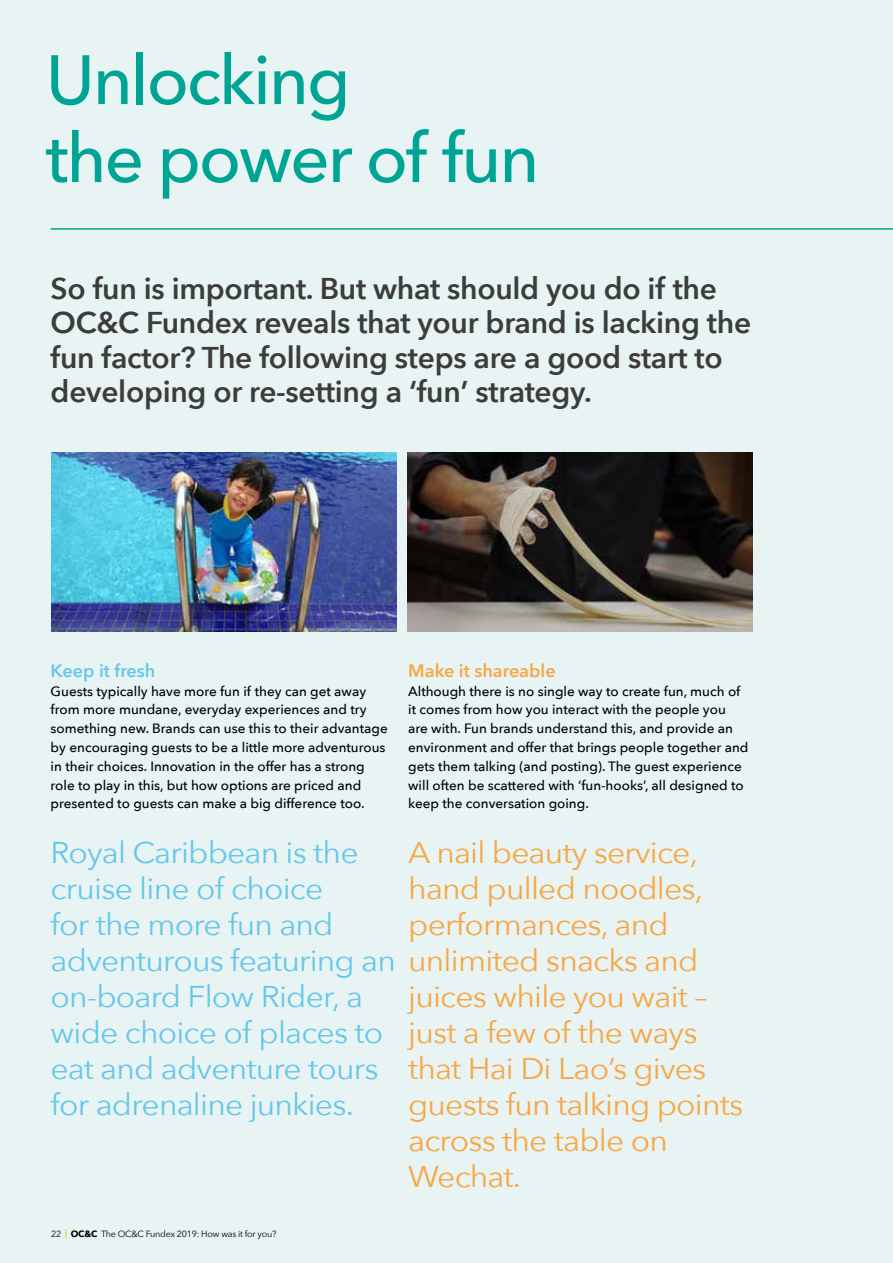
<style>
.page{position:relative;width:893px;height:1263px;background:#e8f4f3}
.page>*{position:absolute;margin:0;border:0;box-sizing:border-box;transform-origin:0 0}
.t1{font:500 69px/78px "Avenir Next";letter-spacing:-.03em;color:#00a494}
.t2{font:30px/36px "Avenir Next";letter-spacing:-.025em;color:#67c7e9;scale:1.06 1}
.t3{font:600 30px/34.5px "Avenir Next";letter-spacing:-.01em;color:#3c3c3b}
.t4{font:30px/36px "Avenir Next";letter-spacing:-.025em;color:#f7a746;scale:1.06 1}
.t5{font:600 18px "Avenir Next";color:#f7a746}
.t6{font:600 18px "Avenir Next";color:#67c7e9}
.t7{font:500 13.5px/18.8px "Avenir Next";color:#000}
.t8{font:9px "Avenir Next";letter-spacing:-.025em;color:#000}
.s1{color:#f7a746}
.s2{font-weight:700}
</style>
<div class="page">
<hr style="left:51px;top:228px;width:842px;height:2px;background:#00a494">
<img style="left:408px;top:453px;width:345px;height:178px">
<img style="left:52px;top:453px;width:344px;height:178px">
<h1 class="t1" style="left:46px;top:39px;width:495px">Unlocking<br>the power of fun</h1>
<h2 class="t3" style="left:51px;top:270px;width:702px">So fun is important. But what should you do if the OC&amp;C Fundex reveals that your brand is lacking the fun factor? The following steps are a good start to developing or re-setting a ‘fun’ strategy.</h2>
<h3 class="t6" style="left:51px;top:655px;width:106px">Keep it fresh</h3>
<p class="t7" style="left:51px;top:681px;width:339px">Guests typically have more fun if they can get away from more mundane, everyday experiences and try something new. Brands can use this to their advantage by encouraging guests to be a little more adventurous in their choices. Innovation in the offer has a strong role to play in this, but how options are priced and presented to guests can make a big difference too.</p>
<h2 class="t2" style="left:51px;top:833px;width:613px">Royal Caribbean is the<br>cruise line of choice<br>for the more fun and<br>adventurous featuring an <span class="s1">unlimited snacks and </span>on-board Flow Rider, a<br>wide choice of places to<br>eat and adventure tours<br>for adrenaline junkies.</h2>
<h3 class="t5" style="left:408px;top:655px;width:149px">Make it shareable</h3>
<p class="t7" style="left:408px;top:681px;width:342px">Although there is no single way to create fun, much of it comes from how you interact with the people you are with. Fun brands understand this, and provide an environment and offer that brings people together and gets them talking (and posting). The guest experience will often be scattered with ‘fun-hooks’, all designed to keep the conversation going.</p>
<h2 class="t4" style="left:408px;top:833px;width:280px">A nail beauty service, hand pulled noodles, performances, and</h2>
<h2 class="t4" style="left:408px;top:977px;width:317px">juices while you wait – just a few of the ways that Hai Di Lao’s gives guests fun talking points across the table on<br>Wechat.</h2>
<p class="t8" style="left:51px;top:1227px;width:227px">22 <sup>|</sup> <span class="s2">OC&amp;C</span> The OC&amp;C Fundex 2019: How was it for you?</p>
</div>
